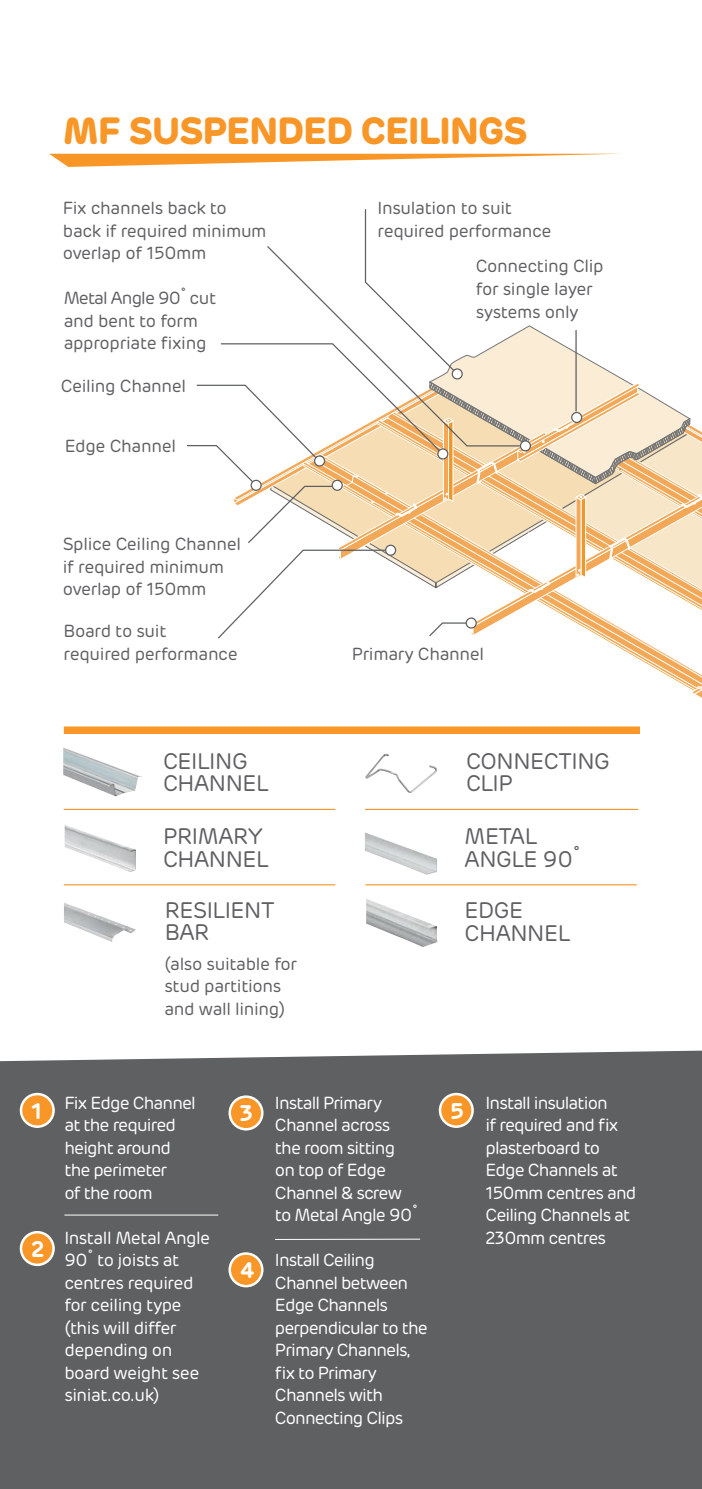
<style>
.page{position:relative;width:702px;height:1489px;background:#fff}
.page>*{position:absolute;margin:0;border:0;box-sizing:border-box;transform-origin:0 0}
.t1{font:700 37.5px "Rubrik";letter-spacing:-.02em;color:#f89728}
.t2{font:22.5px/22.5px "Rubrik";letter-spacing:-.02em;color:#5f6062}
.t3{font:600 22.5px "Rubrik";color:#fff}
.t4{font:17.5px/22.5px "Rubrik";letter-spacing:-.05em;color:#fff}
.t5{font:17.5px/22.5px "Rubrik";letter-spacing:-.02em;color:#5f6062}
.t6{font:17.5px/22.5px "Rubrik";letter-spacing:-.03em;color:#fff}
</style>
<div class="page">
<svg style="left:49px;top:154px;width:561px;height:13px"></svg>
<div style="left:0;top:1050px;width:702px;height:438px;background:#5f6062"></div>
<div style="left:230px;top:1096px;width:32px;height:33px;background:#f89728;border-radius:50%"></div>
<div style="left:228px;top:1095px;width:35px;height:35px;border:2px solid #fff;border-radius:50%"></div>
<div style="left:230px;top:1253px;width:32px;height:32px;background:#f89728;border-radius:50%"></div>
<div style="left:228px;top:1252px;width:35px;height:35px;border:2px solid #fff;border-radius:50%"></div>
<div style="left:440px;top:1093px;width:32px;height:33px;background:#f89728;border-radius:50%"></div>
<div style="left:439px;top:1092px;width:35px;height:35px;border:2px solid #fff;border-radius:50%"></div>
<div style="left:21px;top:1093px;width:33px;height:33px;background:#f89728;border-radius:50%"></div>
<div style="left:20px;top:1092px;width:35px;height:35px;border:2px solid #fff;border-radius:50%"></div>
<div style="left:21px;top:1232px;width:33px;height:32px;background:#f89728;border-radius:50%"></div>
<div style="left:20px;top:1230px;width:35px;height:35px;border:2px solid #fff;border-radius:50%"></div>
<hr style="left:64px;top:1214px;width:154px;height:1px;background:#fff">
<hr style="left:275px;top:1238px;width:145px;height:1px;background:#fff">
<svg style="left:187px;top:209px;width:515px;height:489px"></svg>
<svg style="left:466px;top:618px;width:10px;height:10px"></svg>
<div style="left:465px;top:617px;width:12px;height:11px;border:1px solid #5f6062;border-radius:50%"></div>
<hr style="left:64px;top:808px;width:271px;height:2px;background:#f89728">
<hr style="left:365px;top:808px;width:273px;height:2px;background:#f89728">
<hr style="left:64px;top:884px;width:271px;height:1px;background:#f89728">
<img style="left:63px;top:747px;width:27px;height:38px">
<img style="left:64px;top:902px;width:21px;height:28px">
<svg style="left:377px;top:753px;width:9px;height:9px"></svg>
<img style="left:65px;top:825px;width:21px;height:30px">
<div style="left:64px;top:726px;width:576px;height:8px;background:#f89728"></div>
<img style="left:365px;top:850px;width:30px;height:12px">
<hr style="left:365px;top:884px;width:271px;height:1px;background:#f89728">
<img style="left:366px;top:923px;width:18px;height:7px">
<h1 class="t1" style="left:63px;top:107px;width:466px">MF SUSPENDED CEILINGS</h1>
<p class="t5" style="left:63px;top:197px;width:205px">Fix channels back to back if required minimum overlap of 150mm</p>
<p class="t5" style="left:64px;top:287px;width:154px">Metal Angle 90˚ cut and bent to form appropriate fixing</p>
<p class="t5" style="left:61px;top:375px;width:127px">Ceiling Channel</p>
<p class="t5" style="left:65px;top:435px;width:113px">Edge Channel</p>
<p class="t5" style="left:63px;top:533px;width:180px">Splice Ceiling Channel if required minimum overlap of 150mm</p>
<p class="t5" style="left:64px;top:620px;width:175px">Board to suit required performance</p>
<p class="t5" style="left:377px;top:197px;width:175px">Insulation to suit required performance</p>
<p class="t5" style="left:476px;top:255px;width:129px">Connecting Clip for single layer systems only</p>
<p class="t5" style="left:352px;top:643px;width:134px">Primary Channel</p>
<p class="t2" style="left:163px;top:750px;width:107px">CEILING<br>CHANNEL</p>
<p class="t2" style="left:466px;top:750px;width:145px">CONNECTING<br>CLIP</p>
<p class="t2" style="left:163px;top:825px;width:107px">PRIMARY<br>CHANNEL</p>
<p class="t2" style="left:165px;top:898px;width:111px">RESILIENT<br>BAR</p>
<p class="t5" style="left:164px;top:952px;width:134px">(also suitable for stud partitions and wall lining)</p>
<p class="t2" style="left:464px;top:825px;width:118px">METAL<br>ANGLE 90˚</p>
<p class="t2" style="left:464px;top:899px;width:107px">EDGE<br>CHANNEL</p>
<p class="t4" style="left:64px;top:1091px;width:133px">Fix Edge Channel at the required height around the perimeter<br>of the room</p>
<p class="t6" style="left:64px;top:1226px;width:147px">Install Metal Angle<br>90˚ to joists at centres required for ceiling type (this will differ depending on board weight see siniat.co.uk)</p>
<p class="t4" style="left:275px;top:1091px;width:145px">Install Primary<br>Channel across the room sitting on top of Edge<br>Channel &amp; screw to Metal Angle 90˚</p>
<p class="t4" style="left:275px;top:1249px;width:154px">Install Ceiling<br>Channel between<br>Edge Channels perpendicular to the<br>Primary Channels, fix to Primary<br>Channels with<br>Connecting Clips</p>
<p class="t3" style="left:31px;top:1096px;width:13px">1</p>
<p class="t3" style="left:450px;top:1096px;width:15px">5</p>
<p class="t3" style="left:240px;top:1098px;width:15px">3</p>
<p class="t3" style="left:31px;top:1234px;width:15px">2</p>
<p class="t3" style="left:240px;top:1255px;width:17px">4</p>
<p class="t4" style="left:485px;top:1091px;width:152px">Install insulation<br>if required and fix plasterboard to<br>Edge Channels at<br>150mm centres and<br>Ceiling Channels at<br>230mm centres</p>
</div>
